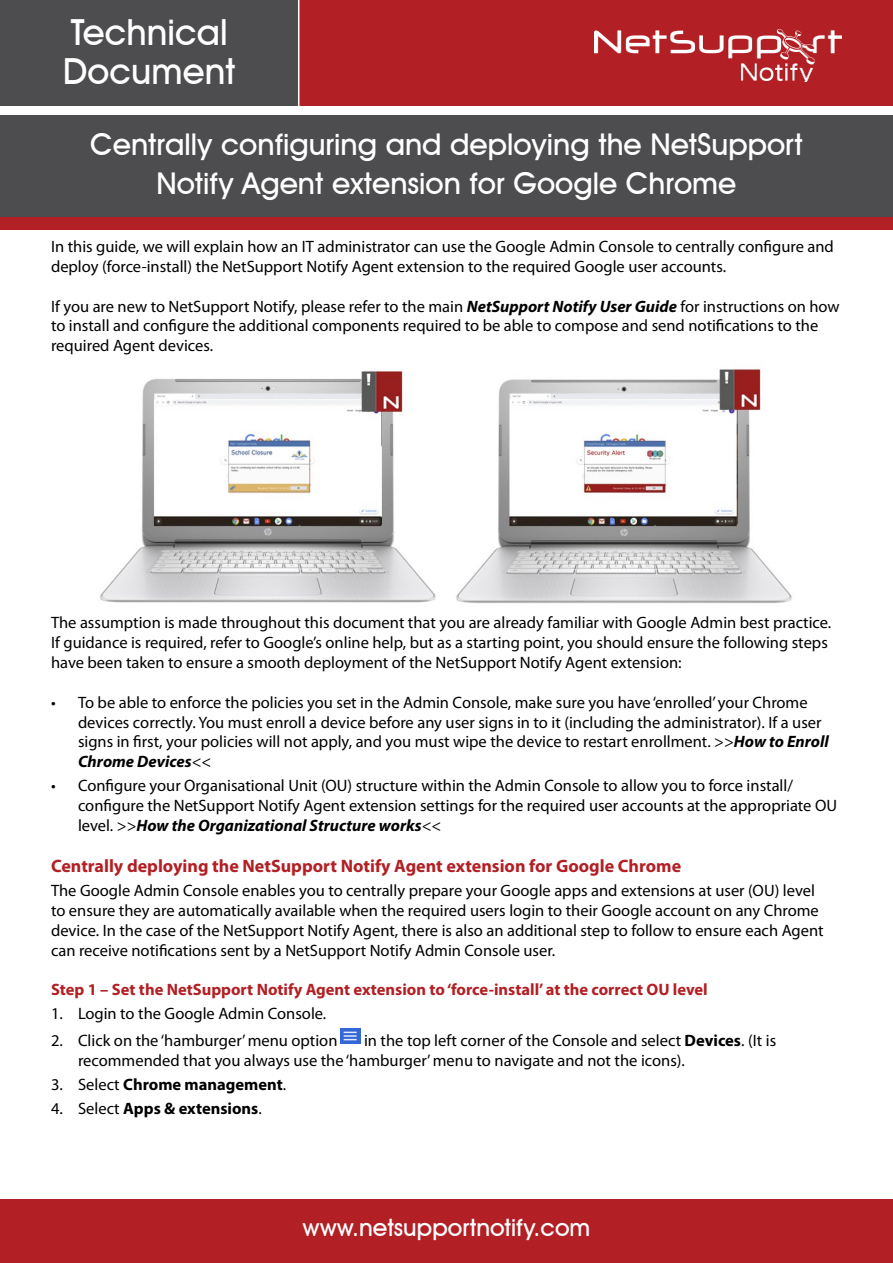
<style>
.page{position:relative;width:893px;height:1263px;background:#fff}
.page>*{position:absolute;margin:0;border:0;box-sizing:border-box;transform-origin:0 0}
.t1{font:500 36px/39px "Avant Garde IT Cby BT";color:#fff}
.t2{font:500 30px/39px "Avant Garde IT Cby BT";color:#fff;text-align:center}
.t3{font:500 24px "Avant Garde IT Cby BT";color:#fff}
.t4{font:700 18px "Myriad Pro";color:#b21f24}
.t5{font:16.5px/19.8px "Myriad Pro";color:#000}
.t6{font:700 16.5px "Myriad Pro";color:#b21f24}
.t7{font:700 16.5px "Myriad Pro";color:#000}
.s1{font-weight:700;font-style:italic}
.s2{font-weight:700}
.s3{font-weight:400}
</style>
<div class="page">
<div style="left:0;top:217px;width:893px;height:13px;background:#b21f24"></div>
<div style="left:0;top:115px;width:893px;height:102px;background:#4d4d4f"></div>
<div style="left:0;top:0;width:893px;height:106px;background:#b21f24"></div>
<div style="left:0;top:1199px;width:893px;height:64px;background:#b21f24"></div>
<img style="left:595px;top:29px;width:246px;height:53px">
<div style="left:0;top:0;width:299px;height:106px;background:#4d4d4f"></div>
<hr style="left:298px;top:0;width:1px;height:108px;background:#fff">
<img style="left:341px;top:1029px;width:20px;height:15px">
<img style="left:100px;top:368px;width:692px;height:235px">
<h1 class="t1" style="left:63px;top:12px;width:174px">Technical<br>Document</h1>
<h2 class="t2" style="left:90px;top:125px;width:714px">Centrally configuring and deploying the NetSupport<br>Notify Agent extension for Google Chrome</h2>
<p class="t5" style="left:51px;top:237px;width:784px">In this guide, we will explain how an IT administrator can use the Google Admin Console to centrally configure and deploy (force-install) the NetSupport Notify Agent extension to the required Google user accounts.</p>
<p class="t5" style="left:51px;top:296px;width:790px">If you are new to NetSupport Notify, please refer to the main <span class="s1">NetSupport Notify User Guide</span> for instructions on how to install and configure the additional components required to be able to compose and send notifications to the required Agent devices.</p>
<p class="t5" style="left:51px;top:613px;width:782px">The assumption is made throughout this document that you are already familiar with Google Admin best practice.<br>If guidance is required, refer to Google’s online help, but as a starting point, you should ensure the following steps have been taken to ensure a smooth deployment of the NetSupport Notify Agent extension:</p>
<p class="t5" style="left:78px;top:692px;width:752px;text-indent:-27px">• To be able to enforce the policies you set in the Admin Console, make sure you have ‘enrolled’ your Chrome devices correctly. You must enroll a device before any user signs in to it (including the administrator). If a user signs in first, your policies will not apply, and you must wipe the device to restart enrollment. &gt;&gt;<span class="s1">How to Enroll Chrome Devices</span>&lt;&lt;</p>
<p class="t5" style="left:78px;top:775px;width:761px;text-indent:-27px">• Configure your Organisational Unit (OU) structure within the Admin Console to allow you to force install/ configure the NetSupport Notify Agent extension settings for the required user accounts at the appropriate OU level. &gt;&gt;<span class="s1">How the Organizational Structure works</span>&lt;&lt;</p>
<p class="t4" style="left:51px;top:854px;width:632px">Centrally deploying the NetSupport Notify Agent extension for Google Chrome</p>
<p class="t5" style="left:51px;top:880px;width:774px">The Google Admin Console enables you to centrally prepare your Google apps and extensions at user (OU) level to ensure they are automatically available when the required users login to their Google account on any Chrome device. In the case of the NetSupport Notify Agent, there is also an additional step to follow to ensure each Agent can receive notifications sent by a NetSupport Notify Admin Console user.</p>
<p class="t6" style="left:51px;top:979px;width:658px">Step 1 – Set the NetSupport Notify Agent extension to ‘force-install’ at the correct OU level</p>
<p class="t5" style="left:51px;top:1003px;width:277px">1. Login to the Google Admin Console.</p>
<p class="t5" style="left:51px;top:1030px;width:288px">2. Click on the ‘hamburger’ menu option</p>
<p class="t5" style="left:78px;top:1030px;width:700px;text-indent:286px">in the top left corner of the Console and select <span class="s2">Devices</span>. (It is recommended that you always use the ‘hamburger’ menu to navigate and not the icons).</p>
<p class="t7" style="left:51px;top:1073px;width:237px"><span class="s3">3. Select</span> Chrome management<span class="s3">.</span></p>
<p class="t7" style="left:51px;top:1097px;width:212px"><span class="s3">4. Select</span> Apps &amp; extensions<span class="s3">.</span></p>
<h3 class="t3" style="left:303px;top:1212px;width:289px">www.netsupportnotify.com</h3>
</div>
